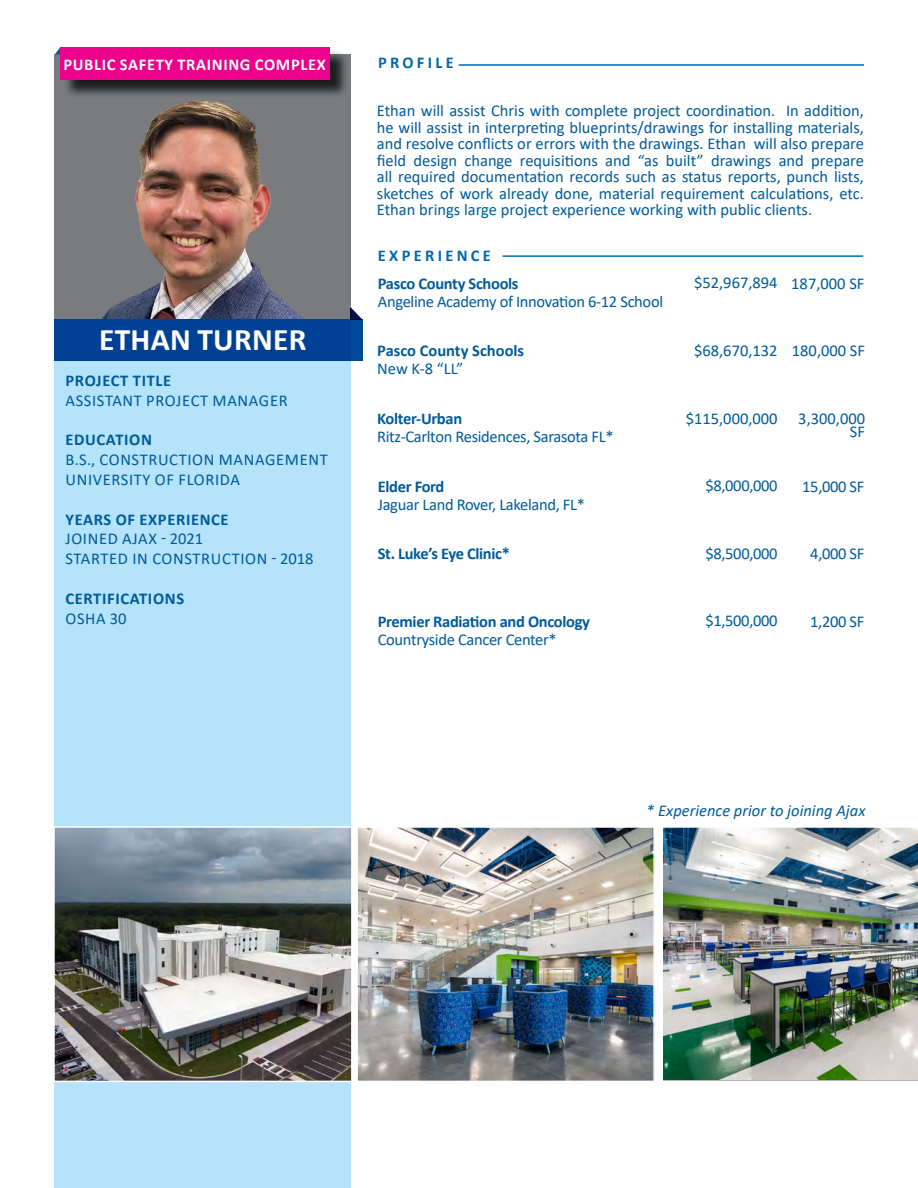
<style>
.page{position:relative;width:918px;height:1188px;background:#fff}
.page>*{position:absolute;margin:0;border:0;box-sizing:border-box;transform-origin:0 0}
.t1{font:700 31.5px "Calibri";letter-spacing:.01em;color:#fff}
.t2{font:16.5px/16.5px "Calibri";color:#005b9b;text-align:justify}
.t3{font:16.5px "Calibri";letter-spacing:-.02em;color:#005b9b}
.t4{font:16.5px/19.8px "Calibri";letter-spacing:.04em;color:#005b9b}
.t5{font:700 16.5px "Calibri";letter-spacing:-.02em;color:#005b9b}
.t6{font:700 16.5px "Calibri";letter-spacing:.04em;color:#005b9b}
.t7{font:italic 16.5px "Calibri";color:#005b9b}
.t8{font:700 16.5px "Calibri";letter-spacing:.04em;color:#fff}
.t9{font:700 16.5px "Calibri";color:#005b9b}
.t10{font:700 16.5px "Calibri";letter-spacing:.2em;color:#0067ab}
</style>
<div class="page">
<img style="left:55px;top:54px;width:296px;height:266px">
<div style="left:58px;top:49px;width:291px;height:50px;background:#000;opacity:.75"></div>
<svg style="left:55px;top:47px;width:5px;height:7px"></svg>
<div style="left:60px;top:47px;width:270px;height:33px;background:#ec008c"></div>
<hr style="left:459px;top:64px;width:405px;height:2px;background:#006bac">
<hr style="left:502px;top:255px;width:361px;height:2px;background:#006bac">
<div style="left:55px;top:320px;width:296px;height:868px;background:#b4e3fa"></div>
<svg style="left:350px;top:298px;width:13px;height:22px"></svg>
<div style="left:54px;top:320px;width:308px;height:41px;background:#004195"></div>
<img style="left:56px;top:829px;width:294px;height:250px">
<div style="left:53px;top:826px;width:300px;height:256px;border:2px solid #fff"></div>
<img style="left:359px;top:829px;width:293px;height:250px">
<div style="left:356px;top:826px;width:299px;height:256px;border:2px solid #fff"></div>
<img style="left:663px;top:827px;width:255px;height:254px">
<p class="t8" style="left:63px;top:53px;width:264px">PUBLIC SAFETY TRAINING COMPLEX</p>
<h1 class="t1" style="left:99px;top:317px;width:209px">ETHAN TURNER</h1>
<p class="t6" style="left:65px;top:369px;width:107px">PROJECT TITLE</p>
<p class="t4" style="left:65px;top:390px;width:224px">ASSISTANT PROJECT MANAGER</p>
<p class="t6" style="left:65px;top:428px;width:88px">EDUCATION</p>
<p class="t4" style="left:65px;top:449px;width:264px">B.S., CONSTRUCTION MANAGEMENT<br>UNIVERSITY OF FLORIDA</p>
<p class="t6" style="left:65px;top:508px;width:165px">YEARS OF EXPERIENCE</p>
<p class="t4" style="left:65px;top:529px;width:250px">JOINED AJAX - 2021<br>STARTED IN CONSTRUCTION - 2018</p>
<p class="t6" style="left:65px;top:587px;width:120px">CERTIFICATIONS</p>
<p class="t2" style="left:65px;top:610px;width:63px">OSHA 30</p>
<p class="t10" style="left:378px;top:51px;width:77px">PROFILE</p>
<p class="t2" style="left:377px;top:102px;width:489px">Ethan will assist Chris with complete project coordination. In addition, he will assist in interpreting blueprints/drawings for installing materials, and resolve conflicts or errors with the drawings. Ethan will also prepare field design change requisitions and “as built” drawings and prepare all required documentation records such as status reports, punch lists, sketches of work already done, material requirement calculations, etc.<br>Ethan brings large project experience working with public clients.</p>
<p class="t10" style="left:378px;top:244px;width:115px">EXPERIENCE</p>
<p class="t5" style="left:378px;top:272px;width:142px">Pasco County Schools</p>
<p class="t3" style="left:378px;top:290px;width:287px">Angeline Academy of Innovation 6-12 School</p>
<p class="t2" style="left:694px;top:274px;width:172px">$52,967,894 187,000 SF</p>
<p class="t9" style="left:377px;top:339px;width:149px">Pasco County Schools</p>
<p class="t2" style="left:377px;top:360px;width:88px">New K-8 “LL”</p>
<p class="t2" style="left:694px;top:342px;width:172px">$68,670,132 180,000 SF</p>
<p class="t5" style="left:377px;top:406px;width:86px">Kolter-Urban</p>
<p class="t3" style="left:377px;top:425px;width:238px">Ritz-Carlton Residences, Sarasota FL*</p>
<p class="t2" style="left:686px;top:409px;width:93px">$115,000,000</p>
<p class="t2" style="left:798px;top:411px;width:68px;line-height:13.5px;text-align:right">3,300,000<br>SF</p>
<p class="t5" style="left:378px;top:474px;width:68px">Elder Ford</p>
<p class="t3" style="left:378px;top:493px;width:209px">Jaguar Land Rover, Lakeland, FL*</p>
<p class="t2" style="left:705px;top:477px;width:74px">$8,000,000</p>
<p class="t2" style="left:802px;top:477px;width:64px">15,000 SF</p>
<p class="t5" style="left:378px;top:542px;width:134px">St. Luke’s Eye Clinic*</p>
<p class="t2" style="left:705px;top:544px;width:74px">$8,500,000</p>
<p class="t2" style="left:810px;top:545px;width:56px">4,000 SF</p>
<p class="t5" style="left:378px;top:609px;width:214px">Premier Radiation and Oncology</p>
<p class="t3" style="left:378px;top:628px;width:181px">Countryside Cancer Center*</p>
<p class="t2" style="left:705px;top:612px;width:74px">$1,500,000</p>
<p class="t2" style="left:810px;top:612px;width:56px">1,200 SF</p>
<p class="t7" style="left:646px;top:799px;width:221px">* Experience prior to joining Ajax</p>
</div>
